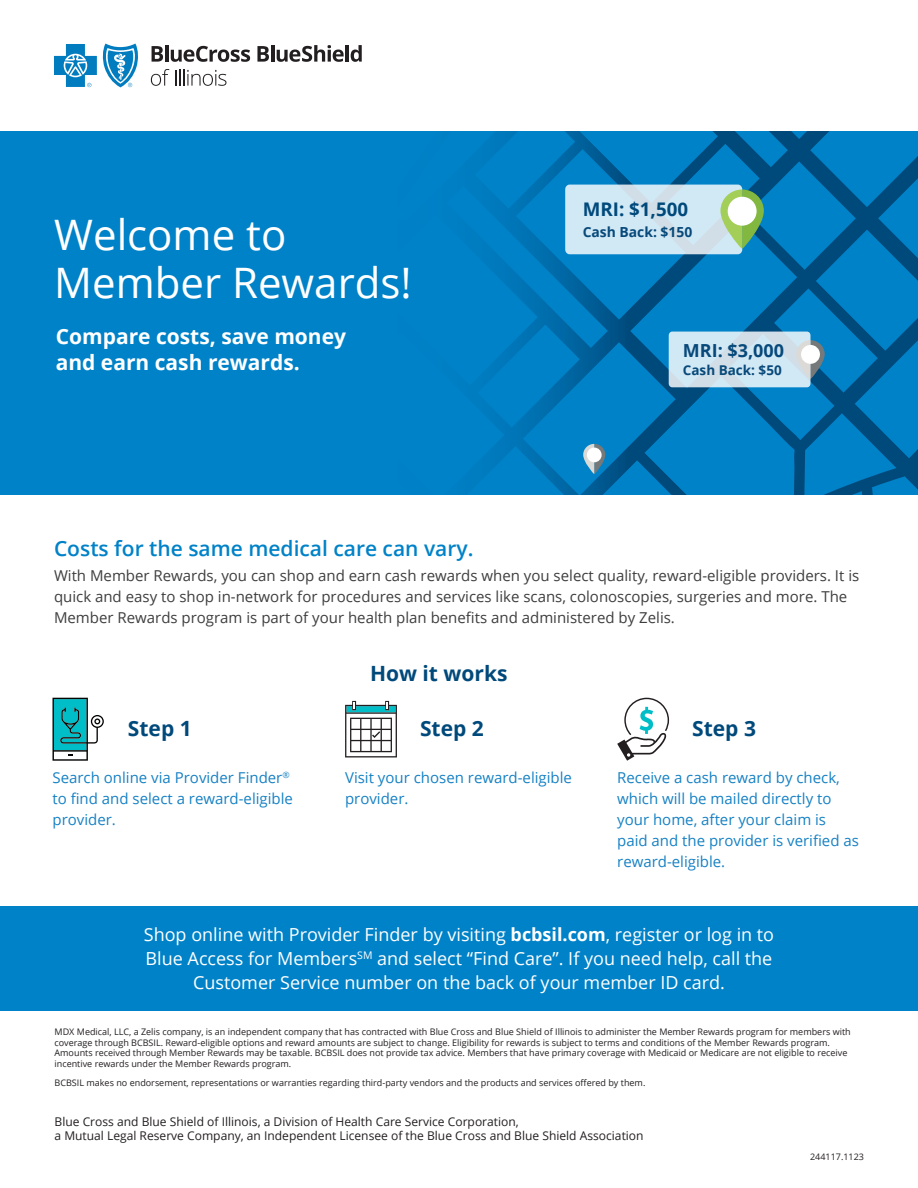
<style>
.page{position:relative;width:918px;height:1188px;background:#fff}
.page>*{position:absolute;margin:0;border:0;box-sizing:border-box;transform-origin:0 0}
.t1{font:42px/48px "Open Sans";color:#fff}
.t2{font:700 21px/25.2px "Open Sans";color:#fff}
.t3{font:600 21px "Open Sans";color:#0082c8}
.t4{font:700 21px "Open Sans";color:#00497b}
.t5{font:700 18.75px "Open Sans";color:#00497b}
.t6{font:18px/24px "Open Sans";color:#fff;text-align:center}
.t7{font:700 18px "Open Sans";color:#07497a}
.t8{font:15px/21px "Open Sans";color:#3e3e3f}
.t9{font:15px/21px "Open Sans";color:#1681c4}
.t10{font:700 13.8px "Open Sans";color:#07497a}
.t11{font:700 13.5px "Open Sans";color:#07497a}
.t12{font:12px/14.4px "Open Sans";color:#231f20}
.t13{font:9px/10.8px "Open Sans";color:#231f20}
.s1{font-weight:700}
</style>
<div class="page">
<svg style="left:627px;top:132px;width:291px;height:202px;fill:#0082c8"></svg>
<div style="left:0;top:132px;width:627px;height:363px;background:#0082c8"></div>
<div style="left:565px;top:185px;width:177px;height:69px;background:linear-gradient(to right,#d1e8f5,#d1e5f1);border-radius:5px"></div>
<svg style="left:669px;top:332px;width:142px;height:55px"></svg>
<svg style="left:562px;top:334px;width:356px;height:161px"></svg>
<div style="left:801px;top:345px;width:19px;height:19px;background:#fff;border-radius:50%"></div>
<svg style="left:720px;top:190px;width:44px;height:58px"></svg>
<div style="left:728px;top:197px;width:29px;height:29px;background:#fff;border-radius:50%"></div>
<div style="left:0;top:906px;width:918px;height:104px;background:#0082c8"></div>
<svg style="left:54px;top:44px;width:84px;height:43px"></svg>
<svg style="left:152px;top:46px;width:11px;height:16px"></svg>
<hr style="left:165px;top:45px;width:3px;height:17px;background:#231f20">
<svg style="left:171px;top:46px;width:79px;height:16px"></svg>
<svg style="left:257px;top:46px;width:12px;height:16px"></svg>
<hr style="left:271px;top:45px;width:3px;height:17px;background:#231f20">
<svg style="left:277px;top:45px;width:67px;height:17px"></svg>
<hr style="left:346px;top:45px;width:3px;height:17px;background:#231f20">
<svg style="left:351px;top:45px;width:11px;height:17px"></svg>
<svg style="left:151px;top:69px;width:18px;height:17px"></svg>
<svg style="left:175px;top:69px;width:51px;height:17px"></svg>
<svg style="left:52px;top:698px;width:52px;height:63px"></svg>
<svg style="left:617px;top:698px;width:52px;height:63px"></svg>
<svg style="left:345px;top:701px;width:52px;height:56px"></svg>
<h1 class="t1" style="left:54px;top:210px;width:359px">Welcome to<br>Member Rewards!</h1>
<h2 class="t2" style="left:56px;top:324px;width:292px">Compare costs, save money and earn cash rewards.</h2>
<h3 class="t5" style="left:583px;top:196px;width:107px">MRI: $1,500</h3>
<h3 class="t10" style="left:583px;top:222px;width:111px">Cash Back: $150</h3>
<h3 class="t7" style="left:683px;top:338px;width:103px">MRI: $3,000</h3>
<h3 class="t11" style="left:683px;top:360px;width:100px">Cash Back: $50</h3>
<h2 class="t3" style="left:54px;top:534px;width:421px">Costs for the same medical care can vary.</h2>
<p class="t8" style="left:54px;top:565px;width:807px">With Member Rewards, you can shop and earn cash rewards when you select quality, reward-eligible providers. It is quick and easy to shop in-network for procedures and services like scans, colonoscopies, surgeries and more. The<br>Member Rewards program is part of your health plan benefits and administered by Zelis.</p>
<h2 class="t4" style="left:370px;top:659px;width:139px">How it works</h2>
<h2 class="t4" style="left:128px;top:714px;width:65px">Step 1</h2>
<h2 class="t4" style="left:692px;top:714px;width:65px">Step 3</h2>
<h3 class="t9" style="left:345px;top:766px;width:228px">Visit your chosen reward-eligible provider.</h3>
<h2 class="t4" style="left:420px;top:714px;width:65px">Step 2</h2>
<h3 class="t9" style="left:52px;top:766px;width:242px">Search online via Provider Finder<sup>® </sup>to find and select a reward-eligible provider.</h3>
<h3 class="t9" style="left:617px;top:766px;width:243px">Receive a cash reward by check, which will be mailed directly to your home, after your claim is paid and the provider is verified as reward-eligible.</h3>
<h3 class="t6" style="left:144px;top:922px;width:632px">Shop online with Provider Finder by visiting <span class="s1">bcbsil.com</span>, register or log in to<br>Blue Access for Members<sup>SM</sup> and select “Find Care”. If you need help, call the<br>Customer Service number on the back of your member ID card.</h3>
<p class="t13" style="left:55px;top:1026px;width:798px">MDX Medical, LLC, a Zelis company, is an independent company that has contracted with Blue Cross and Blue Shield of Illinois to administer the Member Rewards program for members with coverage through BCBSIL. Reward-eligible options and reward amounts are subject to change. Eligibility for rewards is subject to terms and conditions of the Member Rewards program.<br>Amounts received through Member Rewards may be taxable. BCBSIL does not provide tax advice. Members that have primary coverage with Medicaid or Medicare are not eligible to receive incentive rewards under the Member Rewards program.</p>
<p class="t13" style="left:55px;top:1077px;width:592px">BCBSIL makes no endorsement, representations or warranties regarding third-party vendors and the products and services offered by them.</p>
<h3 class="t12" style="left:55px;top:1114px;width:591px">Blue Cross and Blue Shield of Illinois, a Division of Health Care Service Corporation,<br>a Mutual Legal Reserve Company, an Independent Licensee of the Blue Cross and Blue Shield Association</h3>
<p class="t13" style="left:810px;top:1151px;width:55px">244117.1123</p>
</div>
